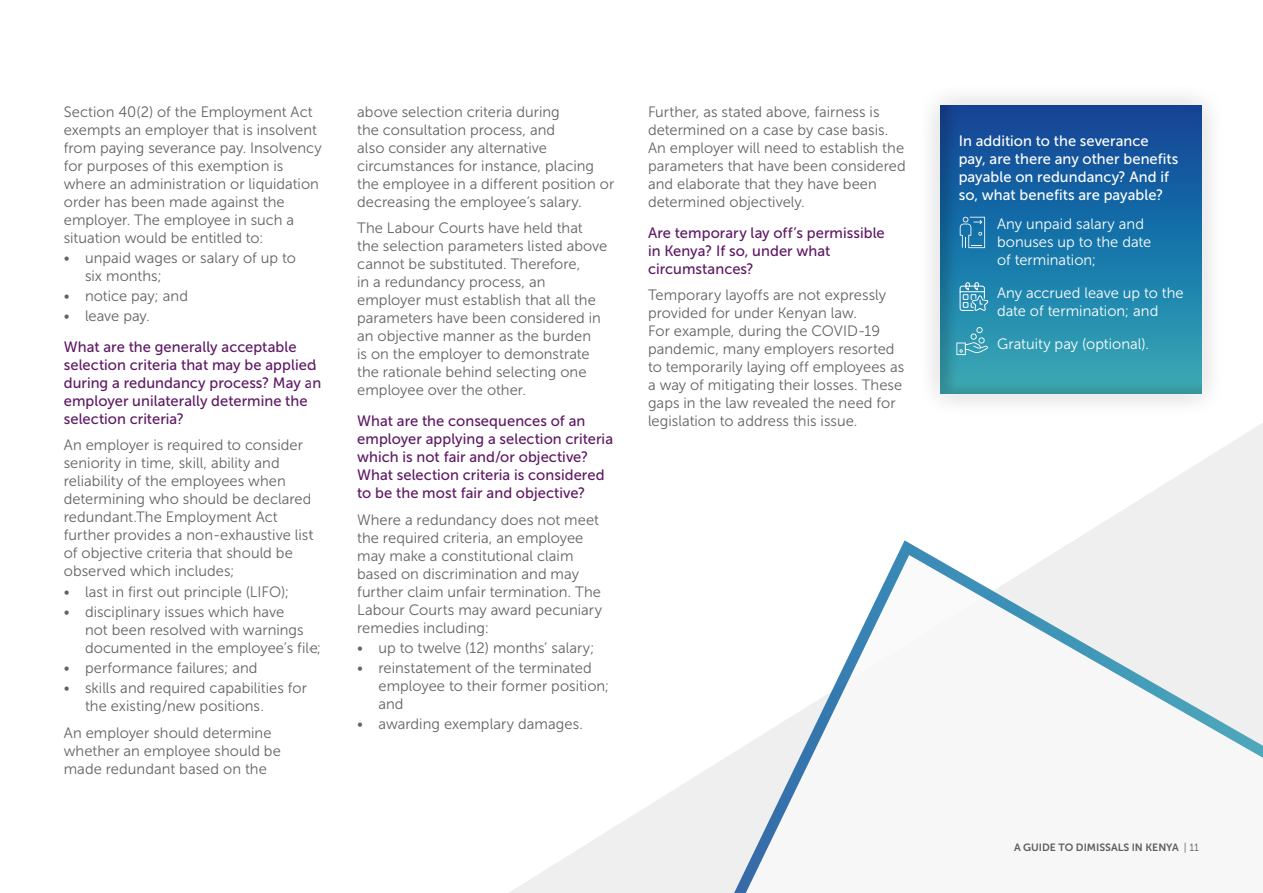
<style>
.page{position:relative;width:1263px;height:893px;background:#fff}
.page>*{position:absolute;margin:0;border:0;box-sizing:border-box;transform-origin:0 0}
.t1{font:15px/18px "Museo Sans 300";letter-spacing:.005em;color:#646363}
.t2{font:15px/18px "Museo Sans 500";letter-spacing:.005em;color:#5e1964}
.t3{font:15px/18px "Museo Sans 300";color:#fff}
.t4{font:15px/18px "Museo Sans 500";letter-spacing:.005em;color:#fff}
.t5{font:10.5px "Museo Sans 700";color:#646363}
.s1{font-family:"Museo Sans 300"}
</style>
<div class="page">
<svg style="left:509px;top:423px;width:754px;height:470px"></svg>
<svg style="left:694px;top:533px;width:569px;height:360px"></svg>
<div style="left:931px;top:96px;width:280px;height:307px;background:#efefef"></div>
<div style="left:930px;top:91px;width:273px;height:316px;background:#000;opacity:.17"></div>
<svg style="left:960px;top:217px;width:25px;height:31px"></svg>
<svg style="left:956px;top:327px;width:32px;height:28px"></svg>
<svg style="left:959px;top:282px;width:30px;height:30px"></svg>
<p class="t1" style="left:64px;top:103px;width:260px">Section 40(2) of the Employment Act exempts an employer that is insolvent from paying severance pay. Insolvency for purposes of this exemption is where an administration or liquidation order has been made against the employer. The employee in such a situation would be entitled to:</p>
<p class="t1" style="left:85px;top:249px;width:212px;text-indent:-21px">• unpaid wages or salary of up to six months;</p>
<p class="t1" style="left:64px;top:287px;width:126px">• notice pay; and</p>
<p class="t1" style="left:64px;top:307px;width:88px">• leave pay.</p>
<p class="t2" style="left:64px;top:338px;width:259px">What are the generally acceptable selection criteria that may be applied during a redundancy process? May an employer unilaterally determine the selection criteria?</p>
<p class="t1" style="left:64px;top:436px;width:251px">An employer is required to consider seniority in time, skill, ability and reliability of the employees when determining who should be declared redundant.The Employment Act further provides a non-exhaustive list of objective criteria that should be observed which includes;</p>
<p class="t1" style="left:64px;top:583px;width:227px">• last in first out principle (LIFO);</p>
<p class="t1" style="left:85px;top:603px;width:238px;text-indent:-21px">• disciplinary issues which have<br>not been resolved with warnings documented in the employee’s file;</p>
<p class="t1" style="left:64px;top:659px;width:195px">• performance failures; and</p>
<p class="t1" style="left:85px;top:679px;width:223px;text-indent:-21px">• skills and required capabilities for the existing/new positions.</p>
<p class="t1" style="left:64px;top:723px;width:219px">An employer should determine whether an employee should be made redundant based on the</p>
<p class="t1" style="left:357px;top:103px;width:259px">above selection criteria during<br>the consultation process, and<br>also consider any alternative circumstances for instance, placing the employee in a different position or decreasing the employee’s salary.</p>
<p class="t1" style="left:357px;top:219px;width:252px">The Labour Courts have held that the selection parameters listed above cannot be substituted. Therefore,<br>in a redundancy process, an employer must establish that all the parameters have been considered in an objective manner as the burden<br>is on the employer to demonstrate the rationale behind selecting one employee over the other.</p>
<p class="t2" style="left:357px;top:412px;width:257px">What are the consequences of an employer applying a selection criteria which is not fair and/or objective?<br>What selection criteria is considered to be the most fair and objective?</p>
<p class="t1" style="left:357px;top:511px;width:246px">Where a redundancy does not meet the required criteria, an employee may make a constitutional claim based on discrimination and may further claim unfair termination. The<br>Labour Courts may award pecuniary remedies including:</p>
<p class="t1" style="left:357px;top:639px;width:239px">• up to twelve (12) months’ salary;</p>
<p class="t1" style="left:378px;top:659px;width:232px;text-indent:-21px">• reinstatement of the terminated employee to their former position; and</p>
<p class="t1" style="left:357px;top:715px;width:227px">• awarding exemplary damages.</p>
<p class="t1" style="left:648px;top:103px;width:259px">Further, as stated above, fairness is determined on a case by case basis.<br>An employer will need to establish the parameters that have been considered and elaborate that they have been determined objectively.</p>
<p class="t2" style="left:648px;top:223px;width:238px">Are temporary lay off’s permissible in Kenya? If so, under what circumstances?</p>
<p class="t1" style="left:648px;top:286px;width:258px">Temporary layoffs are not expressly provided for under Kenyan law.<br>For example, during the COVID-19 pandemic, many employers resorted to temporarily laying off employees as a way of mitigating their losses. These gaps in the law revealed the need for legislation to address this issue.</p>
<p class="t4" style="left:959px;top:132px;width:221px">In addition to the severance pay, are there any other benefits payable on redundancy? And if so, what benefits are payable?</p>
<p class="t3" style="left:997px;top:215px;width:156px">Any unpaid salary and bonuses up to the date of termination;</p>
<p class="t3" style="left:997px;top:284px;width:188px">Any accrued leave up to the date of termination; and</p>
<p class="t3" style="left:997px;top:335px;width:154px">Gratuity pay (optional).</p>
<p class="t5" style="left:1014px;top:842px;width:187px">A GUIDE TO DIMISSALS IN KENYA <span class="s1">| 11</span></p>
</div>
